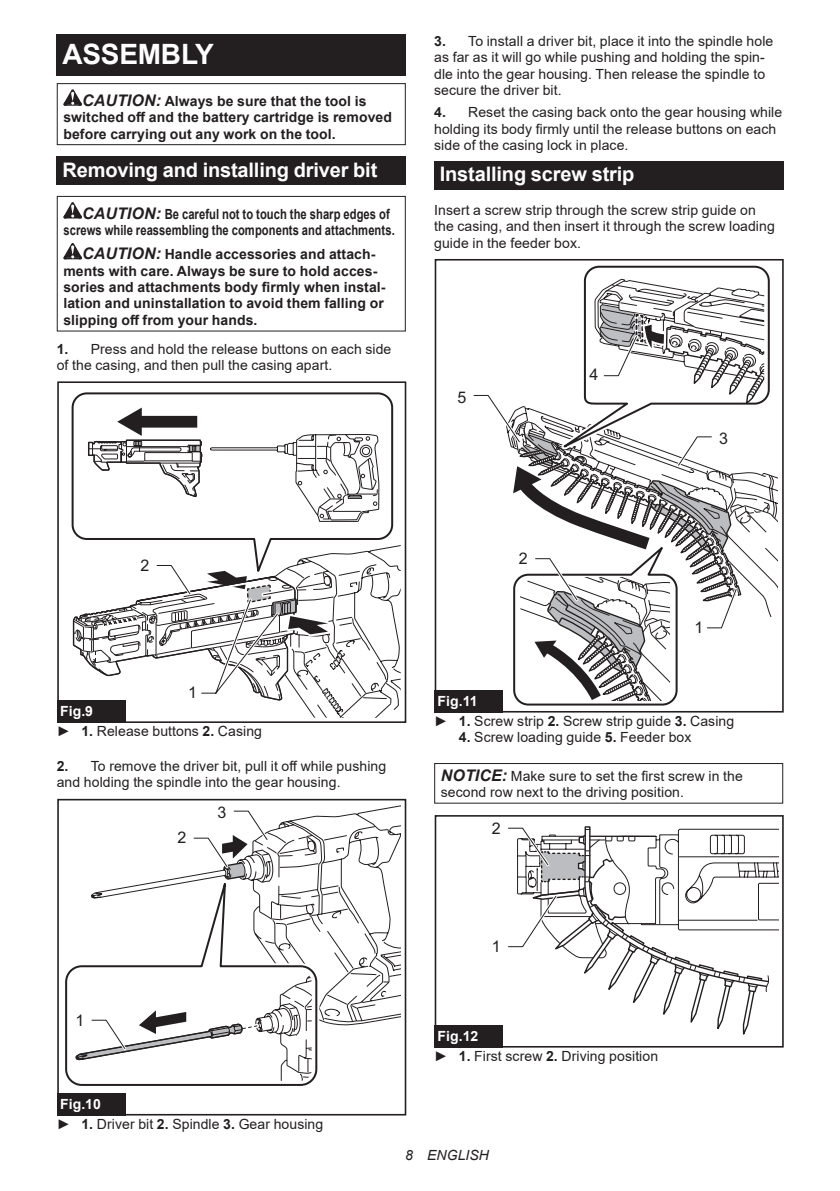
<style>
.page{position:relative;width:840px;height:1191px;background:#fff}
.page>*{position:absolute;margin:0;border:0;box-sizing:border-box;transform-origin:0 0}
.t1{font:700 28px "Arial";letter-spacing:-.01em;color:#fff}
.t2{font:700 20px "Arial";letter-spacing:-.01em;color:#fff}
.t3{font:16px "Arial";color:#231f20}
.t4{font:14px/16.4px "Arial";letter-spacing:.005em;color:#231f20}
.t5{font:700 14px/16.4px "Arial";letter-spacing:.005em;color:#231f20}
.t6{font:700 14px/16.4px "Arial";letter-spacing:.005em;color:#231f20;scale:.8 1}
.t7{font:italic 14px "Arial";letter-spacing:.005em;color:#231f20}
.s1{font-style:italic;font-size:16px}
.s2{font-weight:700}
.s3{font-weight:700;color:#fff}
.s4{font-weight:700;font-style:italic;font-size:16px}
</style>
<div class="page">
<div style="left:57px;top:34px;width:348px;height:41px;background:#231f20"></div>
<svg style="left:63px;top:89px;width:19px;height:17px"></svg>
<div style="left:57px;top:83px;width:348px;height:62px;border:1px solid #231f20"></div>
<div style="left:57px;top:156px;width:348px;height:29px;background:#231f20"></div>
<svg style="left:63px;top:202px;width:19px;height:16px"></svg>
<svg style="left:63px;top:243px;width:19px;height:16px"></svg>
<div style="left:57px;top:196px;width:348px;height:135px;border:1px solid #231f20"></div>
<svg style="left:71px;top:392px;width:323px;height:150px"></svg>
<svg style="left:87px;top:402px;width:292px;height:120px"></svg>
<div style="left:57px;top:381px;width:349px;height:342px;border:2px solid #231f20"></div>
<svg style="left:72px;top:542px;width:328px;height:176px"></svg>
<div style="left:57px;top:700px;width:68px;height:23px;background:#231f20"></div>
<svg style="left:271px;top:805px;width:129px;height:220px"></svg>
<svg style="left:65px;top:866px;width:253px;height:220px"></svg>
<div style="left:57px;top:799px;width:349px;height:316px;border:2px solid #231f20"></div>
<svg style="left:75px;top:971px;width:236px;height:109px"></svg>
<svg style="left:191px;top:810px;width:80px;height:69px"></svg>
<div style="left:57px;top:1092px;width:68px;height:23px;background:#231f20"></div>
<div style="left:434px;top:161px;width:348px;height:29px;background:#231f20"></div>
<div style="left:434px;top:259px;width:349px;height:453px;border:2px solid #231f20"></div>
<svg style="left:473px;top:267px;width:304px;height:439px"></svg>
<div style="left:434px;top:690px;width:68px;height:22px;background:#231f20"></div>
<div style="left:434px;top:763px;width:348px;height:40px;border:1px solid #231f20"></div>
<div style="left:434px;top:815px;width:349px;height:232px;border:2px solid #231f20"></div>
<svg style="left:508px;top:826px;width:269px;height:209px"></svg>
<div style="left:434px;top:1025px;width:68px;height:22px;background:#231f20"></div>
<h1 class="t1" style="left:62px;top:34px;width:153px">ASSEMBLY</h1>
<p class="t5" style="left:63px;top:93px;width:330px;text-indent:19px"><span class="s1">CAUTION:</span> Always be sure that the tool is switched off and the battery cartridge is removed before carrying out any work on the tool.</p>
<h2 class="t2" style="left:62px;top:155px;width:316px">Removing and installing driver bit</h2>
<p class="t6" style="left:63px;top:205px;width:415px;text-indent:19px"><span class="s1">CAUTION:</span> Be careful not to touch the sharp edges of screws while reassembling the components and attachments.</p>
<p class="t5" style="left:63px;top:246px;width:323px;text-indent:19px"><span class="s1">CAUTION:</span> Handle accessories and attach&shy;ments with care. Always be sure to hold acces&shy;sories and attachments body firmly when instal&shy;lation and uninstallation to avoid them falling or slipping off from your hands.</p>
<p class="t4" style="left:57px;top:340px;width:336px"><span class="s2">1.</span> Press and hold the release buttons on each side of the casing, and then pull the casing apart.</p>
<p class="t4" style="left:434px;top:33px;width:340px"><span class="s2">3.</span> To install a driver bit, place it into the spindle hole as far as it will go while pushing and holding the spin&shy;dle into the gear housing. Then release the spindle to secure the driver bit.</p>
<p class="t4" style="left:434px;top:104px;width:349px"><span class="s2">4.</span> Reset the casing back onto the gear housing while holding its body firmly until the release buttons on each side of the casing lock in place.</p>
<h2 class="t2" style="left:439px;top:160px;width:196px">Installing screw strip</h2>
<p class="t4" style="left:434px;top:201px;width:342px">Insert a screw strip through the screw strip guide on the casing, and then insert it through the screw loading guide in the feeder box.</p>
<p class="t3" style="left:457px;top:386px;width:10px">5</p>
<p class="t3" style="left:589px;top:363px;width:10px">4</p>
<p class="t3" style="left:718px;top:427px;width:10px">3</p>
<p class="t3" style="left:140px;top:554px;width:10px">2</p>
<p class="t3" style="left:188px;top:681px;width:10px">1</p>
<p class="t4" style="left:57px;top:701px;width:207px;line-height:20.2px"><span class="s3">Fig.9<br></span>► <span class="s2">1.</span> Release buttons <span class="s2">2.</span> Casing</p>
<p class="t4" style="left:57px;top:758px;width:331px"><span class="s2">2.</span> To remove the driver bit, pull it off while pushing and holding the spindle into the gear housing.</p>
<p class="t3" style="left:177px;top:827px;width:10px">2</p>
<p class="t3" style="left:217px;top:802px;width:10px">3</p>
<p class="t3" style="left:518px;top:547px;width:10px">2</p>
<p class="t3" style="left:694px;top:616px;width:10px">1</p>
<p class="t4" style="left:434px;top:690px;width:301px;line-height:20.2px"><span class="s3">Fig.11<br></span>► <span class="s2">1.</span> Screw strip <span class="s2">2.</span> Screw strip guide <span class="s2">3.</span> Casing</p>
<p class="t4" style="left:458px;top:729px;width:234px"><span class="s2">4.</span> Screw loading guide <span class="s2">5.</span> Feeder box</p>
<p class="t4" style="left:440px;top:767px;width:303px"><span class="s4">NOTICE:</span> Make sure to set the first screw in the second row next to the driving position.</p>
<p class="t3" style="left:491px;top:817px;width:10px">2</p>
<p class="t3" style="left:75px;top:1009px;width:10px">1</p>
<p class="t4" style="left:57px;top:1093px;width:268px;line-height:20.2px"><span class="s3">Fig.10<br></span>► <span class="s2">1.</span> Driver bit <span class="s2">2.</span> Spindle <span class="s2">3.</span> Gear housing</p>
<p class="t3" style="left:491px;top:935px;width:10px">1</p>
<p class="t4" style="left:434px;top:1025px;width:225px;line-height:20.2px"><span class="s3">Fig.12<br></span>► <span class="s2">1.</span> First screw <span class="s2">2.</span> Driving position</p>
<p class="t7" style="left:405px;top:1146px;width:85px">8 ENGLISH</p>
</div>
